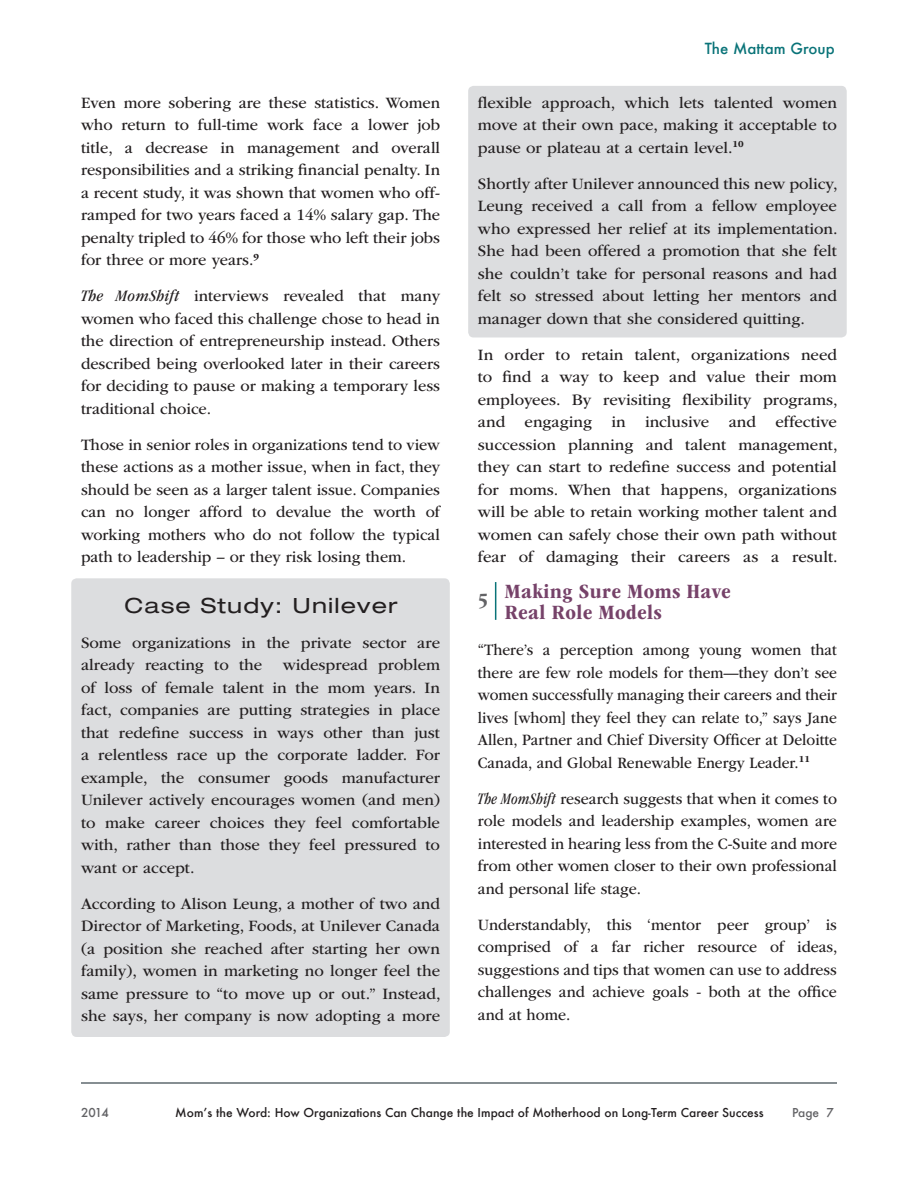
<style>
.page{position:relative;width:918px;height:1188px;background:#fff}
.page>*{position:absolute;margin:0;border:0;box-sizing:border-box;transform-origin:0 0}
.MAIN{font:700 condensed 21px/21px "ITC Garamond Std";letter-spacing:.025em;color:#764269;scale:1.1 1}
.MAIN-2{font:expanded 21px "Helvetica Neue LT Std";letter-spacing:.05em;color:#231f20;scale:1.1 1}
.MAIN-3{font:16.5px/22.5px "ITC Garamond Std";color:#231f20;text-align:justify}
.MAIN-4{font:16.5px/22.5px "ITC Garamond Std";color:#231f20;text-align:justify;scale:.95 1}
.MAIN-5{font:16.5px/22.5px "ITC Garamond Std";color:#231f20;text-align:justify;scale:.93 1}
.t1{font:500 15px "Futura";color:#097378}
.t2{font:500 12px "Futura";color:#231f20}
.t3{font:500 12px "Futura";letter-spacing:-.015em;color:#636366}
.s1{font-style:italic;font-stretch:condensed}
.s2{color:#636366}
</style>
<div class="page">
<hr style="left:81px;top:1082px;width:756px;height:2px;background:#5f696f">
<div style="left:468px;top:86px;width:379px;height:251px;background:#dcdddf;border-radius:5px"></div>
<div style="left:71px;top:578px;width:379px;height:459px;background:#dcdddf;border-radius:5px"></div>
<hr style="left:495px;top:582px;width:1px;height:38px;background:#097378">
<p class="MAIN-3" style="left:81px;top:91px;width:361px">Even more sobering are these statistics. Women who return to full-time work face a lower job title, a decrease in management and overall responsibilities and a striking financial penalty. In a recent study, it was shown that women who off&shy;ramped for two years faced a 14% salary gap. The penalty tripled to 46% for those who left their jobs for three or more years.<sup>9</sup></p>
<p class="MAIN-3" style="left:81px;top:285px;width:361px"><span class="s1">The MomShift</span> interviews revealed that many women who faced this challenge chose to head in the direction of entrepreneurship instead. Others described being overlooked later in their careers for deciding to pause or making a temporary less traditional choice.</p>
<p class="MAIN-3" style="left:81px;top:433px;width:361px">Those in senior roles in organizations tend to view these actions as a mother issue, when in fact, they should be seen as a larger talent issue. Companies can no longer afford to devalue the worth of working mothers who do not follow the typical path to leadership – or they risk losing them.</p>
<p class="MAIN-2" style="left:125px;top:593px;width:250px">Case Study: Unilever</p>
<p class="MAIN-3" style="left:81px;top:631px;width:361px">Some organizations in the private sector are already reacting to the widespread problem of loss of female talent in the mom years. In fact, companies are putting strategies in place that redefine success in ways other than just a relentless race up the corporate ladder. For example, the consumer goods manufacturer Unilever actively encourages women (and men) to make career choices they feel comfortable with, rather than those they feel pressured to want or accept.</p>
<p class="MAIN-3" style="left:81px;top:892px;width:361px">According to Alison Leung, a mother of two and Director of Marketing, Foods, at Unilever Canada (a position she reached after starting her own family), women in marketing no longer feel the same pressure to “to move up or out.” Instead, she says, her company is now adopting a more</p>
<p class="t1" style="left:705px;top:38px;width:131px">The Mattam Group</p>
<p class="MAIN-3" style="left:478px;top:91px;width:361px">flexible approach, which lets talented women move at their own pace, making it acceptable to pause or plateau at a certain level.<sup>10</sup></p>
<p class="MAIN-3" style="left:478px;top:172px;width:361px">Shortly after Unilever announced this new policy, Leung received a call from a fellow employee who expressed her relief at its implementation.<br>She had been offered a promotion that she felt she couldn’t take for personal reasons and had felt so stressed about letting her mentors and manager down that she considered quitting.</p>
<p class="MAIN-3" style="left:478px;top:343px;width:361px">In order to retain talent, organizations need to find a way to keep and value their mom employees. By revisiting flexibility programs, and engaging in inclusive and effective succession planning and talent management, they can start to redefine success and potential for moms. When that happens, organizations will be able to retain working mother talent and women can safely chose their own path without fear of damaging their careers as a result.</p>
<p class="MAIN" style="left:505px;top:581px;width:207px;text-indent:-27px"><span class="s2">5</span> Making Sure Moms Have<br>Real Role Models</p>
<p class="MAIN-5" style="left:478px;top:639px;width:388px">“There’s a perception among young women that there are few role models for them—they don’t see women successfully managing their careers and their lives [whom] they feel they can relate to,” says Jane Allen, Partner and Chief Diversity Officer at Deloitte Canada, and Global Renewable Energy Leader.<sup>11</sup></p>
<p class="MAIN-4" style="left:478px;top:787px;width:380px"><span class="s1">The MomShift</span> research suggests that when it comes to role models and leadership examples, women are interested in hearing less from the C-Suite and more from other women closer to their own professional and personal life stage.</p>
<p class="MAIN-4" style="left:478px;top:913px;width:380px">Understandably, this ‘mentor peer group’ is comprised of a far richer resource of ideas, suggestions and tips that women can use to address challenges and achieve goals - both at the office and at home.</p>
<p class="t3" style="left:81px;top:1104px;width:29px">2014</p>
<p class="t2" style="left:175px;top:1104px;width:590px">Mom’s the Word: How Organizations Can Change the Impact of Motherhood on Long-Term Career Success</p>
<p class="t3" style="left:792px;top:1104px;width:44px">Page 7</p>
</div>
